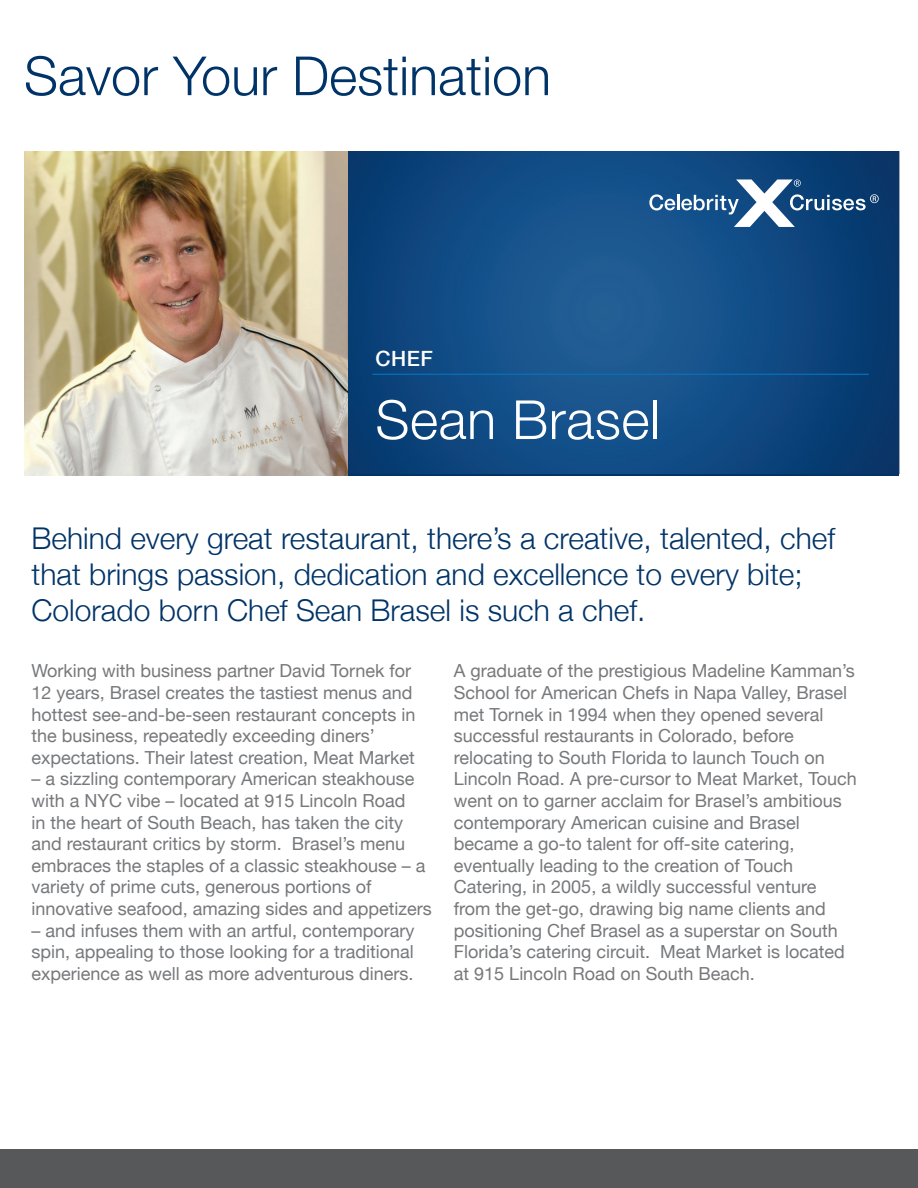
<style>
.page{position:relative;width:918px;height:1188px;background:#fff}
.page>*{position:absolute;margin:0;border:0;box-sizing:border-box;transform-origin:0 0}
.t1{font:300 54px "Helvetica Neue";color:#003367}
.t2{font:300 54px "Helvetica Neue";letter-spacing:.01em;color:#fff}
.t3{font:300 30px/36px "Helvetica Neue";color:#003367}
.t4{font:500 21px "Helvetica Neue";color:#fff}
.t5{font:18px/21.6px "Helvetica Neue";color:#76787b}
</style>
<div class="page">
<img style="left:348px;top:152px;width:551px;height:322px">
<div style="left:0;top:1150px;width:918px;height:38px;background:#57585a"></div>
<svg style="left:649px;top:179px;width:230px;height:48px"></svg>
<hr style="left:372px;top:374px;width:497px;height:1px;background:#0575bd">
<img style="left:24px;top:152px;width:324px;height:324px">
<h1 class="t1" style="left:24px;top:43px;width:529px">Savor Your Destination</h1>
<p class="t4" style="left:375px;top:346px;width:59px">CHEF</p>
<h1 class="t2" style="left:375px;top:387px;width:286px">Sean Brasel</h1>
<h2 class="t3" style="left:32px;top:520px;width:805px">Behind every great restaurant, there’s a creative, talented, chef that brings passion, dedication and excellence to every bite;<br>Colorado born Chef Sean Brasel is such a chef.</h2>
<p class="t5" style="left:32px;top:660px;width:386px">Working with business partner David Tornek for 12 years, Brasel creates the tastiest menus and hottest see-and-be-seen restaurant concepts in the business, repeatedly exceeding diners’ expectations. Their latest creation, Meat Market</p>
<p class="t5" style="left:32px;top:768px;width:402px">– a sizzling contemporary American steakhouse with a NYC vibe – located at 915 Lincoln Road<br>in the heart of South Beach, has taken the city and restaurant critics by storm. Brasel’s menu embraces the staples of a classic steakhouse – a variety of prime cuts, generous portions of innovative seafood, amazing sides and appetizers</p>
<p class="t5" style="left:32px;top:919px;width:385px;text-align:justify">– and infuses them with an artful, contemporary spin, appealing to those looking for a traditional experience as well as more adventurous diners.</p>
<p class="t5" style="left:454px;top:660px;width:404px">A graduate of the prestigious Madeline Kamman’s School for American Chefs in Napa Valley, Brasel met Tornek in 1994 when they opened several successful restaurants in Colorado, before relocating to South Florida to launch Touch on Lincoln Road. A pre-cursor to Meat Market, Touch went on to garner acclaim for Brasel’s ambitious contemporary American cuisine and Brasel became a go-to talent for off-site catering, eventually leading to the creation of Touch Catering, in 2005, a wildly successful venture from the get-go, drawing big name clients and positioning Chef Brasel as a superstar on South Florida’s catering circuit. Meat Market is located at 915 Lincoln Road on South Beach.</p>
</div>
